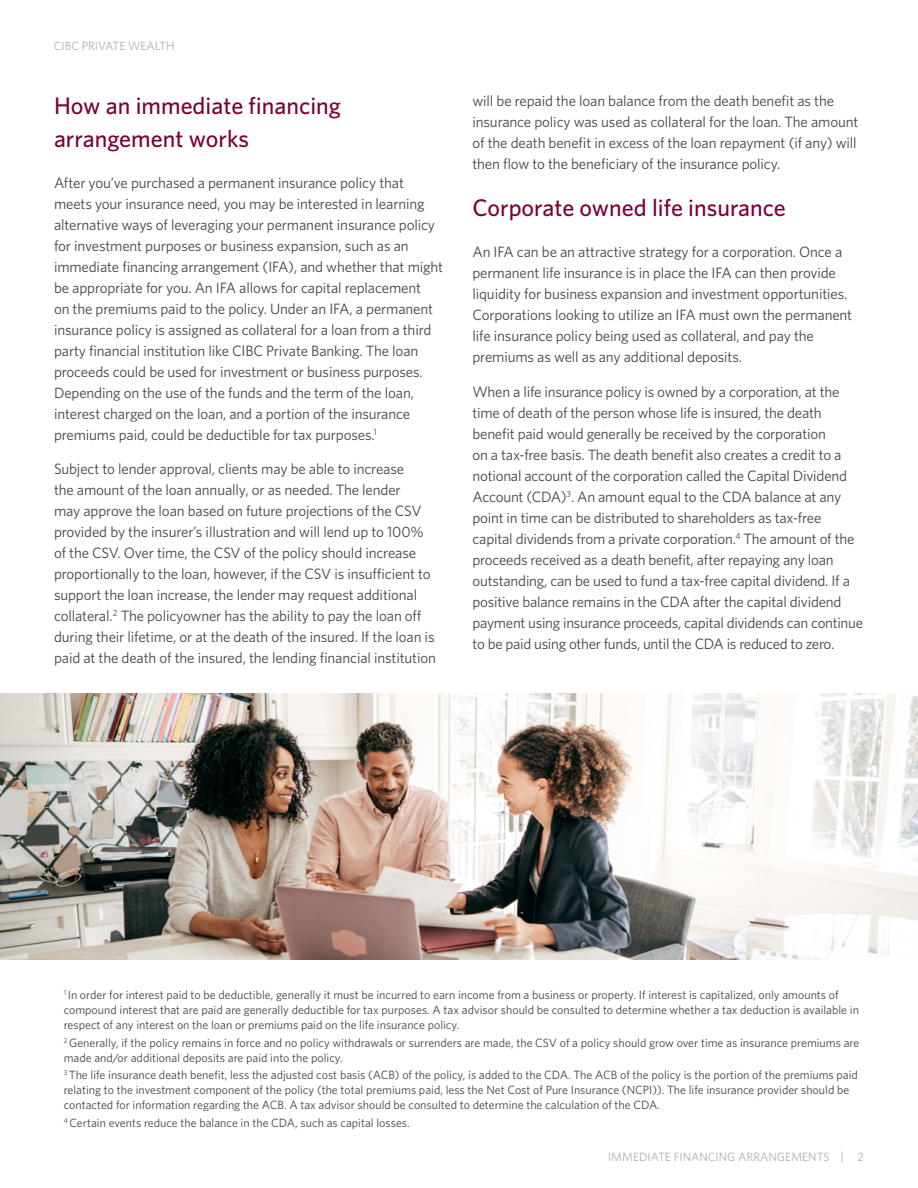
<style>
.page{position:relative;width:918px;height:1188px;background:#fff}
.page>*{position:absolute;margin:0;border:0;box-sizing:border-box;transform-origin:0 0}
.Subheader_H2{font:500 24px/33px "Whitney";color:#7b003a}
.Body_P{font:15px/21px "Whitney";letter-spacing:-.01em;color:#434444}
.Source_p{font:12px/15px "Whitney";color:#434444}
.t1{font:12px "Whitney";color:#acaeb1}
</style>
<div class="page">
<img style="left:0;top:693px;width:918px;height:266px">
<p class="t1" style="left:54px;top:38px;width:122px">CIBC PRIVATE WEALTH</p>
<h2 class="Subheader_H2" style="left:54px;top:88px;width:288px">How an immediate financing arrangement works</h2>
<p class="Body_P" style="left:54px;top:172px;width:391px">After you’ve purchased a permanent insurance policy that meets your insurance need, you may be interested in learning alternative ways of leveraging your permanent insurance policy for investment purposes or business expansion, such as an immediate financing arrangement (IFA), and whether that might be appropriate for you. An IFA allows for capital replacement<br>on the premiums paid to the policy. Under an IFA, a permanent insurance policy is assigned as collateral for a loan from a third party financial institution like CIBC Private Banking. The loan proceeds could be used for investment or business purposes.<br>Depending on the use of the funds and the term of the loan, interest charged on the loan, and a portion of the insurance premiums paid, could be deductible for tax purposes.<sup>1</sup></p>
<p class="Body_P" style="left:54px;top:458px;width:383px">Subject to lender approval, clients may be able to increase<br>the amount of the loan annually, or as needed. The lender<br>may approve the loan based on future projections of the CSV provided by the insurer’s illustration and will lend up to 100% of the CSV. Over time, the CSV of the policy should increase proportionally to the loan, however, if the CSV is insufficient to support the loan increase, the lender may request additional collateral.<sup>2</sup> The policyowner has the ability to pay the loan off during their lifetime, or at the death of the insured. If the loan is paid at the death of the insured, the lending financial institution</p>
<p class="Body_P" style="left:473px;top:90px;width:387px">will be repaid the loan balance from the death benefit as the insurance policy was used as collateral for the loan. The amount of the death benefit in excess of the loan repayment (if any) will then flow to the beneficiary of the insurance policy.</p>
<h2 class="Subheader_H2" style="left:472px;top:191px;width:315px">Corporate owned life insurance</h2>
<p class="Body_P" style="left:472px;top:241px;width:381px">An IFA can be an attractive strategy for a corporation. Once a permanent life insurance is in place the IFA can then provide liquidity for business expansion and investment opportunities.<br>Corporations looking to utilize an IFA must own the permanent life insurance policy being used as collateral, and pay the premiums as well as any additional deposits.</p>
<p class="Body_P" style="left:472px;top:381px;width:392px">When a life insurance policy is owned by a corporation, at the time of death of the person whose life is insured, the death benefit paid would generally be received by the corporation<br>on a tax-free basis. The death benefit also creates a credit to a notional account of the corporation called the Capital Dividend Account (CDA)<sup>3</sup>. An amount equal to the CDA balance at any point in time can be distributed to shareholders as tax-free capital dividends from a private corporation.<sup>4</sup> The amount of the proceeds received as a death benefit, after repaying any loan outstanding, can be used to fund a tax-free capital dividend. If a positive balance remains in the CDA after the capital dividend payment using insurance proceeds, capital dividends can continue to be paid using other funds, until the CDA is reduced to zero.</p>
<p class="Source_p" style="left:64px;top:987px;width:797px"><sup>1</sup> In order for interest paid to be deductible, generally it must be incurred to earn income from a business or property. If interest is capitalized, only amounts of compound interest that are paid are generally deductible for tax purposes. A tax advisor should be consulted to determine whether a tax deduction is available in respect of any interest on the loan or premiums paid on the life insurance policy.</p>
<p class="Source_p" style="left:64px;top:1035px;width:797px"><sup>2</sup> Generally, if the policy remains in force and no policy withdrawals or surrenders are made, the CSV of a policy should grow over time as insurance premiums are made and/or additional deposits are paid into the policy.</p>
<p class="Source_p" style="left:64px;top:1067px;width:796px"><sup>3</sup> The life insurance death benefit, less the adjusted cost basis (ACB) of the policy, is added to the CDA. The ACB of the policy is the portion of the premiums paid relating to the investment component of the policy (the total premiums paid, less the Net Cost of Pure Insurance (NCPI)). The life insurance provider should be contacted for information regarding the ACB. A tax advisor should be consulted to determine the calculation of the CDA.</p>
<p class="Source_p" style="left:64px;top:1115px;width:348px"><sup>4</sup> Certain events reduce the balance in the CDA, such as capital losses.</p>
<p class="t1" style="left:608px;top:1149px;width:257px">IMMEDIATE FINANCING ARRANGEMENTS | 2</p>
</div>
